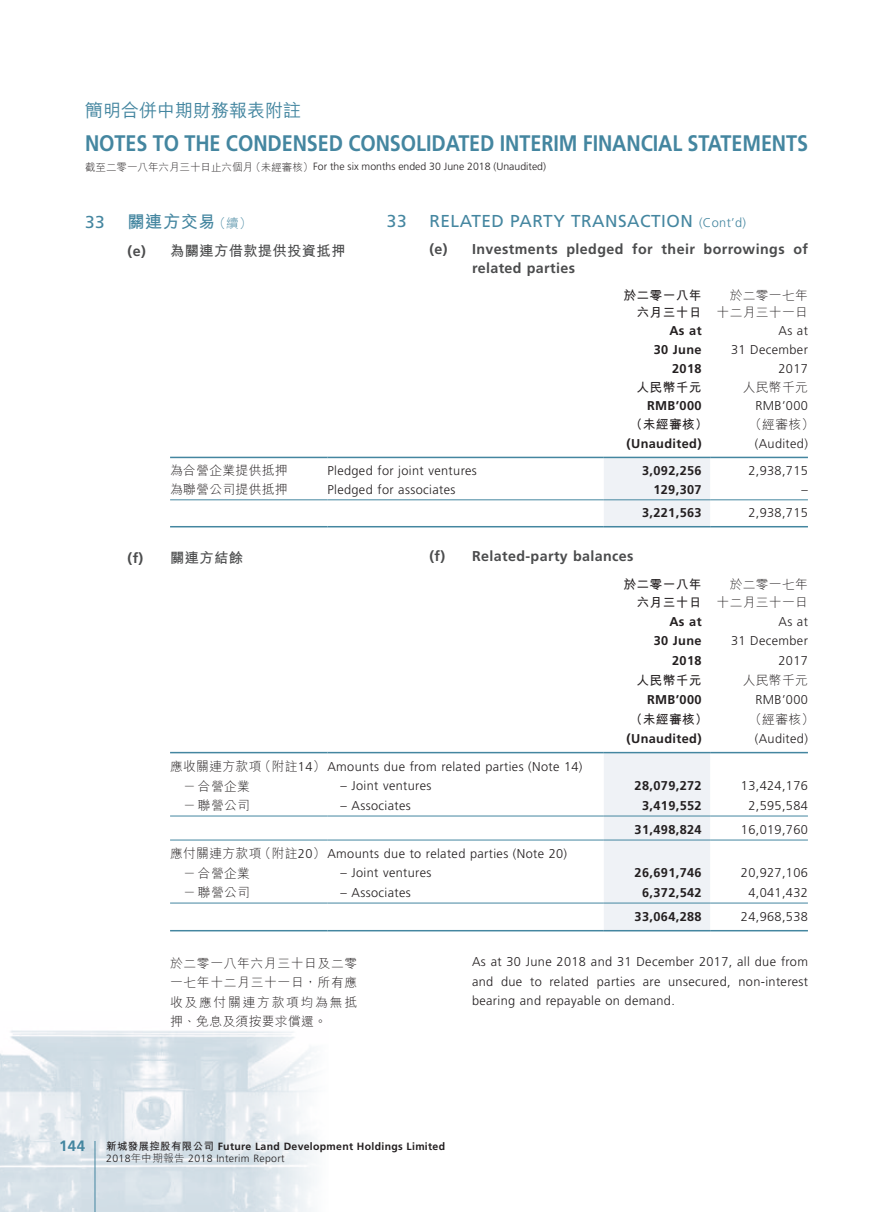
<style>
.page{position:relative;width:893px;height:1212px;background:#fff}
.page>*{position:absolute;margin:0;border:0;box-sizing:border-box;transform-origin:0 0}
.t1{font:700 22.5px "Frutiger LT Std";letter-spacing:-.005em;color:#4486a0;scale:.88 1}
.t2{font:500 18px "M Hei HK";color:#4486a0}
.t3{font:17.25px "Frutiger LT Std";color:#4486a0}
.t4{font:700 17.25px "M Hei HK";letter-spacing:.03em;color:#4486a0}
.t5{font:700 15px "Frutiger LT Std";color:#4486a0}
.t6{font:700 14.25px/18.8px "Frutiger LT Std";letter-spacing:.03em;color:#4b4c4d}
.t7{font:700 14.25px "M Hei HK";letter-spacing:.03em;color:#4b4c4d}
.t8{font:300 12.75px/19.5px "Frutiger LT Std";letter-spacing:.03em;color:#231f20;text-align:right}
.t9{font:700 12.75px/18.8px "Frutiger LT Std";letter-spacing:.03em;color:#231f20;text-align:right}
.t10{font:300 12.75px/19.5px "M Hei HK";letter-spacing:.03em;color:#231f20;text-align:right}
.t11{font:700 12.75px/17.2px "M Hei HK";letter-spacing:.03em;color:#231f20;text-align:right}
.t12{font:300 12.75px "Frutiger LT Std";color:#4486a0}
.t13{font:700 10.5px/12px "Frutiger LT Std";letter-spacing:.03em;color:#231f20}
.t14{font:300 10.5px "Frutiger LT Std";color:#231f20}
.s1{font-family:"M Hei HK"}
.s2{font-weight:300;font-size:12.75px}
.s3{font-family:"Frutiger LT Std"}
.s4{font-weight:300}
.s5{font-family:"M Hei HK";font-weight:300}
</style>
<div class="page">
<img style="left:0;top:1030px;width:315px;height:182px">
<hr style="left:95px;top:1141px;width:1px;height:71px;background:#4486a0">
<div style="left:604px;top:458px;width:106px;height:68px;background:#eff2f6"></div>
<hr style="left:170px;top:457px;width:157px;height:1px;background:#4486a0">
<hr style="left:327px;top:457px;width:277px;height:1px;background:#4486a0">
<hr style="left:604px;top:457px;width:106px;height:1px;background:#4486a0">
<hr style="left:710px;top:457px;width:98px;height:1px;background:#4486a0">
<hr style="left:170px;top:499px;width:157px;height:1px;background:#4486a0">
<hr style="left:327px;top:499px;width:277px;height:1px;background:#4486a0">
<hr style="left:604px;top:499px;width:106px;height:1px;background:#4486a0">
<hr style="left:710px;top:499px;width:98px;height:1px;background:#4486a0">
<hr style="left:170px;top:526px;width:157px;height:1px;background:#4486a0">
<hr style="left:327px;top:526px;width:277px;height:1px;background:#4486a0">
<hr style="left:604px;top:526px;width:106px;height:1px;background:#4486a0">
<hr style="left:710px;top:526px;width:98px;height:1px;background:#4486a0">
<div style="left:604px;top:753px;width:106px;height:177px;background:#eff2f6"></div>
<hr style="left:170px;top:752px;width:157px;height:1px;background:#4486a0">
<hr style="left:327px;top:752px;width:277px;height:1px;background:#4486a0">
<hr style="left:604px;top:752px;width:106px;height:1px;background:#4486a0">
<hr style="left:710px;top:752px;width:98px;height:1px;background:#4486a0">
<hr style="left:170px;top:816px;width:157px;height:1px;background:#4486a0">
<hr style="left:327px;top:816px;width:277px;height:1px;background:#4486a0">
<hr style="left:604px;top:816px;width:106px;height:1px;background:#4486a0">
<hr style="left:710px;top:816px;width:98px;height:1px;background:#4486a0">
<hr style="left:170px;top:840px;width:157px;height:1px;background:#4486a0">
<hr style="left:327px;top:840px;width:277px;height:1px;background:#4486a0">
<hr style="left:604px;top:840px;width:106px;height:1px;background:#4486a0">
<hr style="left:710px;top:840px;width:98px;height:1px;background:#4486a0">
<hr style="left:170px;top:903px;width:157px;height:1px;background:#4486a0">
<hr style="left:327px;top:903px;width:277px;height:1px;background:#4486a0">
<hr style="left:604px;top:903px;width:106px;height:1px;background:#4486a0">
<hr style="left:710px;top:903px;width:98px;height:1px;background:#4486a0">
<hr style="left:170px;top:930px;width:157px;height:1px;background:#4486a0">
<hr style="left:327px;top:930px;width:277px;height:1px;background:#4486a0">
<hr style="left:604px;top:930px;width:106px;height:1px;background:#4486a0">
<hr style="left:710px;top:930px;width:98px;height:1px;background:#4486a0">
<h2 class="t2" style="left:85px;top:97px;width:217px">簡明合併中期財務報表附註</h2>
<h1 class="t1" style="left:85px;top:130px;width:823px">NOTES TO THE CONDENSED CONSOLIDATED INTERIM FINANCIAL STATEMENTS</h1>
<p class="t14" style="left:85px;top:161px;width:462px"><span class="s1">截至二零一八年六月三十日止六個月（未經審核）</span>For the six months ended 30 June 2018 (Unaudited)</p>
<h3 class="t3" style="left:85px;top:212px;width:21px">33</h3>
<h3 class="t4" style="left:128px;top:209px;width:126px">關連方交易<span class="s2">（續）</span></h3>
<p class="t7" style="left:128px;top:240px;width:219px"><span class="s3">(e)</span> 為關連方借款提供投資抵押</p>
<h3 class="t3" style="left:387px;top:211px;width:21px">33</h3>
<h3 class="t3" style="left:429px;top:211px;width:23px">RELATED</h3>
<h3 class="t3" style="left:510px;top:211px;width:12px">PARTY</h3>
<h3 class="t3" style="left:571px;top:211px;width:12px">TRANSACTION</h3>
<p class="t12" style="left:699px;top:215px;width:49px">(Cont’d)</p>
<p class="t6" style="left:472px;top:240px;width:338px;text-indent:-43px">(e) Investments pledged for their borrowings of related parties</p>
<p class="t11" style="left:623px;top:285px;width:80px">於二零一八年六月三十日</p>
<p class="t10" style="left:716px;top:286px;width:93px;line-height:17.2px">於二零一七年十二月三十一日</p>
<p class="t9" style="left:654px;top:321px;width:49px">As at<br>30 June<br>2018</p>
<p class="t8" style="left:731px;top:321px;width:78px;line-height:18.8px">As at<br>31 December<br>2017</p>
<p class="t11" style="left:636px;top:378px;width:67px">人民幣千元</p>
<p class="t10" style="left:743px;top:377px;width:67px">人民幣千元</p>
<p class="t9" style="left:647px;top:396px;width:56px">RMB’000</p>
<p class="t8" style="left:755px;top:396px;width:54px">RMB’000</p>
<p class="t11" style="left:630px;top:415px;width:80px">（未經審核）</p>
<p class="t10" style="left:749px;top:414px;width:67px">（經審核）</p>
<p class="t9" style="left:626px;top:434px;width:77px">(Unaudited)</p>
<p class="t8" style="left:755px;top:434px;width:55px">(Audited)</p>
<p class="t10" style="left:170px;top:460px;width:119px">為合營企業提供抵押</p>
<p class="t8" style="left:327px;top:461px;width:151px">Pledged for joint ventures</p>
<p class="t9" style="left:642px;top:461px;width:61px">3,092,256</p>
<p class="t8" style="left:748px;top:461px;width:61px">2,938,715</p>
<p class="t10" style="left:170px;top:479px;width:119px">為聯營公司提供抵押</p>
<p class="t8" style="left:327px;top:479px;width:129px">Pledged for associates</p>
<p class="t9" style="left:653px;top:480px;width:50px">129,307</p>
<p class="t8" style="left:801px;top:479px;width:8px">–</p>
<p class="t9" style="left:642px;top:503px;width:61px">3,221,563</p>
<p class="t8" style="left:748px;top:503px;width:61px">2,938,715</p>
<p class="t6" style="left:429px;top:547px;width:206px">(f) Related-party balances</p>
<p class="t11" style="left:623px;top:574px;width:80px;line-height:18px">於二零一八年六月三十日</p>
<p class="t10" style="left:716px;top:574px;width:93px;line-height:18px">於二零一七年十二月三十一日</p>
<p class="t9" style="left:654px;top:611px;width:49px;line-height:19.5px">As at<br>30 June<br>2018</p>
<p class="t8" style="left:731px;top:612px;width:78px">As at<br>31 December<br>2017</p>
<p class="t11" style="left:636px;top:670px;width:67px">人民幣千元</p>
<p class="t10" style="left:743px;top:670px;width:67px">人民幣千元</p>
<p class="t9" style="left:647px;top:690px;width:56px">RMB’000</p>
<p class="t8" style="left:755px;top:690px;width:54px">RMB’000</p>
<p class="t11" style="left:630px;top:709px;width:80px">（未經審核）</p>
<p class="t10" style="left:749px;top:709px;width:67px">（經審核）</p>
<p class="t9" style="left:626px;top:729px;width:77px">(Unaudited)</p>
<p class="t8" style="left:755px;top:729px;width:55px">(Audited)</p>
<p class="t8" style="left:170px;top:757px;width:414px"><span class="s1">應收關連方款項（附註</span>14<span class="s1">）</span>Amounts due from related parties (Note 14)</p>
<p class="t10" style="left:183px;top:776px;width:68px">－合營企業</p>
<p class="t8" style="left:341px;top:776px;width:92px">– Joint ventures</p>
<p class="t9" style="left:635px;top:776px;width:69px">28,079,272</p>
<p class="t8" style="left:741px;top:776px;width:69px">13,424,176</p>
<p class="t10" style="left:183px;top:795px;width:68px">－聯營公司</p>
<p class="t8" style="left:341px;top:796px;width:72px">– Associates</p>
<p class="t9" style="left:642px;top:796px;width:61px">3,419,552</p>
<p class="t8" style="left:748px;top:796px;width:61px">2,595,584</p>
<p class="t9" style="left:635px;top:820px;width:69px">31,498,824</p>
<p class="t8" style="left:741px;top:820px;width:69px">16,019,760</p>
<p class="t8" style="left:170px;top:844px;width:399px"><span class="s1">應付關連方款項（附註</span>20<span class="s1">）</span>Amounts due to related parties (Note 20)</p>
<p class="t10" style="left:183px;top:863px;width:68px">－合營企業</p>
<p class="t8" style="left:341px;top:863px;width:92px">– Joint ventures</p>
<p class="t9" style="left:635px;top:863px;width:69px">26,691,746</p>
<p class="t8" style="left:741px;top:863px;width:69px">20,927,106</p>
<p class="t10" style="left:183px;top:882px;width:68px">－聯營公司</p>
<p class="t8" style="left:341px;top:883px;width:72px">– Associates</p>
<p class="t9" style="left:642px;top:883px;width:61px">6,372,542</p>
<p class="t8" style="left:748px;top:883px;width:61px">4,041,432</p>
<p class="t9" style="left:635px;top:907px;width:69px">33,064,288</p>
<p class="t8" style="left:741px;top:907px;width:69px">24,968,538</p>
<p class="t8" style="left:472px;top:952px;width:338px;text-align:justify">As at 30 June 2018 and 31 December 2017, all due from and due to related parties are unsecured, non-interest bearing and repayable on demand.</p>
<p class="t7" style="left:128px;top:547px;width:117px"><span class="s3">(f)</span> 關連方結餘</p>
<p class="t10" style="left:170px;top:953px;width:189px;text-align:justify">於二零一八年六月三十日及二零一七年十二月三十一日，所有應收及應付關連方款項均為無抵押、免息及須按要求償還。</p>
<p class="t5" style="left:59px;top:1137px;width:27px">144</p>
<p class="t13" style="left:106px;top:1140px;width:340px"><span class="s1">新城發展控股有限公司</span> Future Land Development Holdings Limited<br><span class="s4">2018</span><span class="s5">年中期報告</span> <span class="s4">2018 Interim Report</span></p>
</div>
